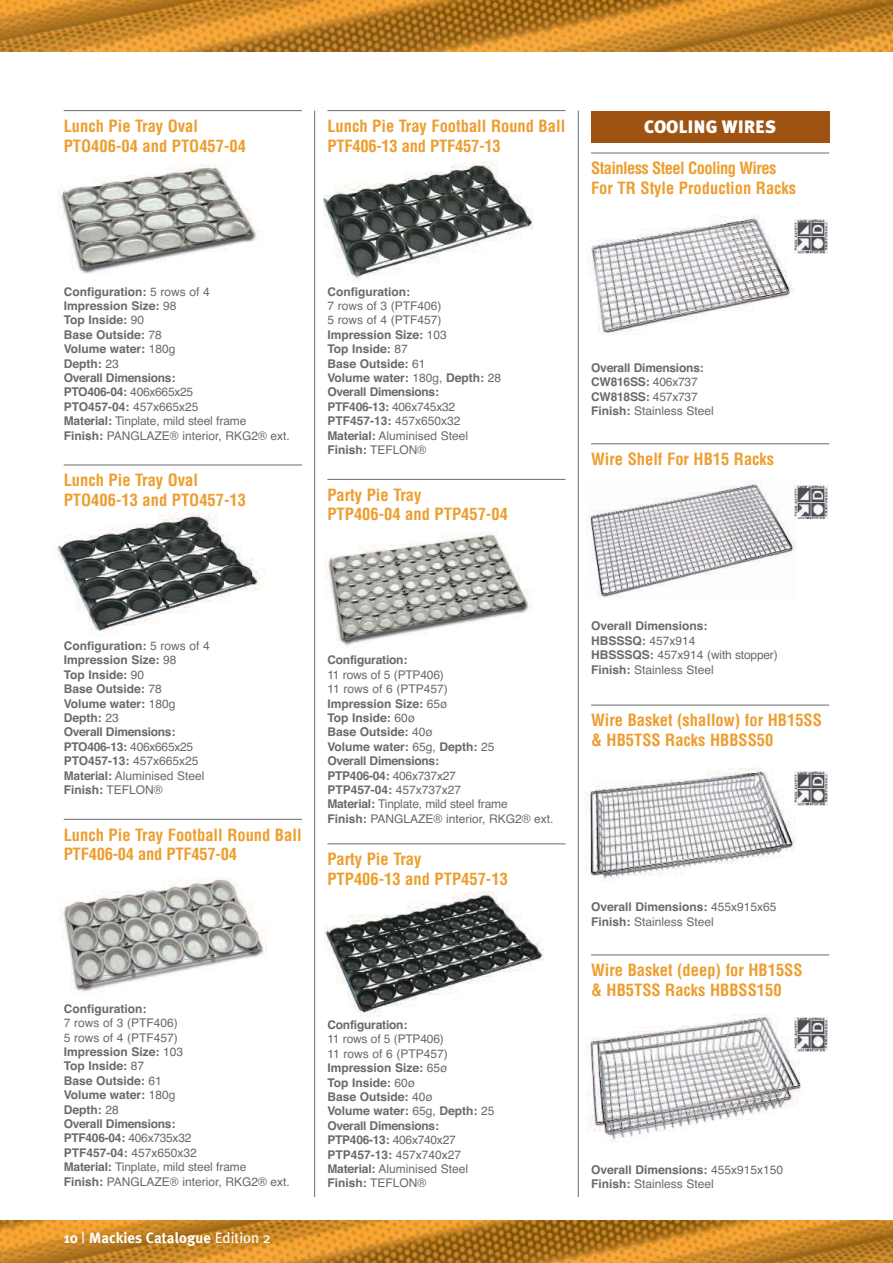
<style>
.page{position:relative;width:893px;height:1263px;background:#fff}
.page>*{position:absolute;margin:0;border:0;box-sizing:border-box;transform-origin:0 0}
.t1{font:900 18px "Meta Plus";color:#fff}
.t2{font:700 condensed 16.5px/19.8px "Helvetica";color:#ed9e30}
.t3{font:700 condensed 16.5px/19.8px "Helvetica";letter-spacing:-.035em;color:#ed9e30}
.t4{font:700 15px "Meta Plus";color:#fff}
.t5{font:700 12px/14.4px "Helvetica";color:#696a6c}
.t6{font:12px/14.4px "Helvetica";color:#696a6c}
.s1{font-weight:400}
.s2{font-weight:700}
</style>
<div class="page">
<hr style="left:64px;top:110px;width:238px;height:1px;background:#696a6c">
<hr style="left:64px;top:465px;width:238px;height:1px;background:#696a6c">
<hr style="left:64px;top:819px;width:238px;height:1px;background:#696a6c">
<hr style="left:327px;top:110px;width:238px;height:1px;background:#696a6c">
<hr style="left:327px;top:479px;width:238px;height:1px;background:#696a6c">
<hr style="left:327px;top:844px;width:238px;height:1px;background:#696a6c">
<hr style="left:591px;top:153px;width:238px;height:1px;background:#696a6c">
<hr style="left:591px;top:444px;width:238px;height:1px;background:#696a6c">
<hr style="left:591px;top:705px;width:238px;height:1px;background:#696a6c">
<hr style="left:591px;top:955px;width:238px;height:1px;background:#696a6c">
<hr style="left:314px;top:111px;width:1px;height:1086px;background:#696a6c">
<hr style="left:578px;top:111px;width:1px;height:1086px;background:#696a6c">
<img style="left:0;top:0;width:893px;height:51px">
<img style="left:0;top:1220px;width:893px;height:43px">
<img style="left:59px;top:164px;width:201px;height:110px">
<img style="left:59px;top:878px;width:208px;height:114px">
<img style="left:325px;top:532px;width:207px;height:116px">
<img style="left:323px;top:161px;width:210px;height:120px">
<img style="left:324px;top:892px;width:220px;height:124px">
<img style="left:53px;top:513px;width:212px;height:123px">
<div style="left:591px;top:111px;width:238px;height:32px;background:#9e5312"></div>
<img style="left:584px;top:768px;width:211px;height:113px">
<img style="left:586px;top:1014px;width:215px;height:129px">
<img style="left:589px;top:216px;width:204px;height:119px">
<img style="left:589px;top:480px;width:207px;height:118px">
<svg style="left:794px;top:253px;width:34px;height:1px"></svg>
<img style="left:794px;top:219px;width:34px;height:34px">
<div style="left:794px;top:485px;width:35px;height:36px;background:#fff"></div>
<img style="left:794px;top:485px;width:34px;height:34px">
<svg style="left:794px;top:771px;width:34px;height:36px"></svg>
<img style="left:794px;top:772px;width:34px;height:33px">
<svg style="left:794px;top:1017px;width:34px;height:36px"></svg>
<img style="left:794px;top:1018px;width:34px;height:33px">
<h2 class="t2" style="left:64px;top:117px;width:184px">Lunch Pie Tray Oval<br>PTO406-04 and PTO457-04</h2>
<p class="t5" style="left:64px;top:285px;width:228px">Configuration: <span class="s1">5 rows of 4<br></span>Impression Size: <span class="s1">98<br></span>Top Inside: <span class="s1">90<br></span>Base Outside: <span class="s1">78<br></span>Volume water: <span class="s1">180g<br></span>Depth: <span class="s1">23<br></span>Overall Dimensions:<br>PTO406-04: <span class="s1">406x665x25<br></span>PTO457-04: <span class="s1">457x665x25<br></span>Material: <span class="s1">Tinplate, mild steel frame<br></span>Finish: <span class="s1">PANGLAZE® interior, RKG2® ext.</span></p>
<h2 class="t2" style="left:64px;top:472px;width:184px">Lunch Pie Tray Oval<br>PTO406-13 and PTO457-13</h2>
<h2 class="t2" style="left:327px;top:117px;width:239px">Lunch Pie Tray Football Round Ball<br>PTF406-13 and PTF457-13</h2>
<h1 class="t1" style="left:644px;top:121px;width:133px">COOLING WIRES</h1>
<h2 class="t3" style="left:591px;top:160px;width:207px">Stainless Steel Cooling Wires<br>For TR Style Production Racks</h2>
<p class="t5" style="left:327px;top:285px;width:84px">Configuration:</p>
<p class="t5" style="left:327px;top:300px;width:175px"><span class="s1">7 rows of 3 (PTF406)<br>5 rows of 4 (PTF457)<br></span>Impression Size: <span class="s1">103<br></span>Top Inside: <span class="s1">87<br></span>Base Outside: <span class="s1">61<br></span>Volume water: <span class="s1">180g,</span> Depth: <span class="s1">28<br></span>Overall Dimensions:<br>PTF406-13: <span class="s1">406x745x32<br></span>PTF457-13: <span class="s1">457x650x32<br></span>Material: <span class="s1">Aluminised Steel<br></span>Finish: <span class="s1">TEFLON®</span></p>
<h2 class="t2" style="left:327px;top:486px;width:182px">Party Pie Tray<br>PTP406-04 and PTP457-04</h2>
<p class="t5" style="left:591px;top:362px;width:124px">Overall Dimensions:<br>CW816SS: <span class="s1">406x737<br></span>CW818SS: <span class="s1">457x737<br></span>Finish: <span class="s1">Stainless Steel</span></p>
<h2 class="t2" style="left:591px;top:451px;width:185px">Wire Shelf For HB15 Racks</h2>
<p class="t5" style="left:64px;top:640px;width:147px">Configuration: <span class="s1">5 rows of 4<br></span>Impression Size: <span class="s1">98<br></span>Top Inside: <span class="s1">90<br></span>Base Outside: <span class="s1">78<br></span>Volume water: <span class="s1">180g<br></span>Depth: <span class="s1">23<br></span>Overall Dimensions:<br>PTO406-13: <span class="s1">406x665x25<br></span>PTO457-13: <span class="s1">457x665x25<br></span>Material: <span class="s1">Aluminised Steel<br></span>Finish: <span class="s1">TEFLON®</span></p>
<h2 class="t2" style="left:64px;top:826px;width:239px">Lunch Pie Tray Football Round Ball<br>PTF406-04 and PTF457-04</h2>
<p class="t5" style="left:327px;top:654px;width:82px">Configuration:</p>
<p class="t6" style="left:327px;top:669px;width:228px">11 rows of 5 (PTP406)<br>11 rows of 6 (PTP457)<br><span class="s2">Impression Size:</span> 65ø<br><span class="s2">Top Inside:</span> 60ø<br><span class="s2">Base Outside:</span> 40ø<br><span class="s2">Volume water:</span> 65g, <span class="s2">Depth:</span> 25<br><span class="s2">Overall Dimensions:<br>PTP406-04:</span> 406x737x27<br><span class="s2">PTP457-04:</span> 457x737x27<br><span class="s2">Material:</span> Tinplate, mild steel frame<br><span class="s2">Finish:</span> PANGLAZE® interior, RKG2® ext.</p>
<h2 class="t2" style="left:327px;top:851px;width:182px">Party Pie Tray<br>PTP406-13 and PTP457-13</h2>
<p class="t5" style="left:64px;top:1003px;width:84px">Configuration:</p>
<p class="t6" style="left:64px;top:1017px;width:228px">7 rows of 3 (PTF406)<br>5 rows of 4 (PTF457)<br><span class="s2">Impression Size:</span> 103<br><span class="s2">Top Inside:</span> 87<br><span class="s2">Base Outside:</span> 61<br><span class="s2">Volume water:</span> 180g<br><span class="s2">Depth:</span> 28<br><span class="s2">Overall Dimensions:<br>PTF406-04:</span> 406x735x32<br><span class="s2">PTF457-04:</span> 457x650x32<br><span class="s2">Material:</span> Tinplate, mild steel frame<br><span class="s2">Finish:</span> PANGLAZE® interior, RKG2® ext.</p>
<p class="t4" style="left:64px;top:1231px;width:209px">10 <span class="s1">|</span> Mackies Catalogue <span class="s1">Edition 2</span></p>
<p class="t5" style="left:327px;top:1019px;width:82px">Configuration:</p>
<p class="t5" style="left:327px;top:1033px;width:169px"><span class="s1">11 rows of 5 (PTP406)<br>11 rows of 6 (PTP457)<br></span>Impression Size: <span class="s1">65ø<br></span>Top Inside: <span class="s1">60ø<br></span>Base Outside: <span class="s1">40ø<br></span>Volume water: <span class="s1">65g,</span> Depth: <span class="s1">25<br></span>Overall Dimensions:<br>PTP406-13: <span class="s1">406x740x27<br></span>PTP457-13: <span class="s1">457x740x27<br></span>Material: <span class="s1">Aluminised Steel<br></span>Finish: <span class="s1">TEFLON®</span></p>
<p class="t6" style="left:591px;top:620px;width:188px"><span class="s2">Overall Dimensions:<br>HBSSSQ:</span> 457x914<br><span class="s2">HBSSSQS:</span> 457x914 (with stopper)<br><span class="s2">Finish:</span> Stainless Steel</p>
<h2 class="t2" style="left:591px;top:712px;width:232px">Wire Basket (shallow) for HB15SS &amp; HB5TSS Racks HBBSS50</h2>
<p class="t5" style="left:591px;top:901px;width:187px">Overall Dimensions: <span class="s1">455x915x65<br></span>Finish: <span class="s1">Stainless Steel</span></p>
<h2 class="t2" style="left:591px;top:962px;width:213px">Wire Basket (deep) for HB15SS &amp; HB5TSS Racks HBBSS150</h2>
<p class="t5" style="left:591px;top:1164px;width:194px">Overall Dimensions: <span class="s1">455x915x150<br></span>Finish: <span class="s1">Stainless Steel</span></p>
</div>
